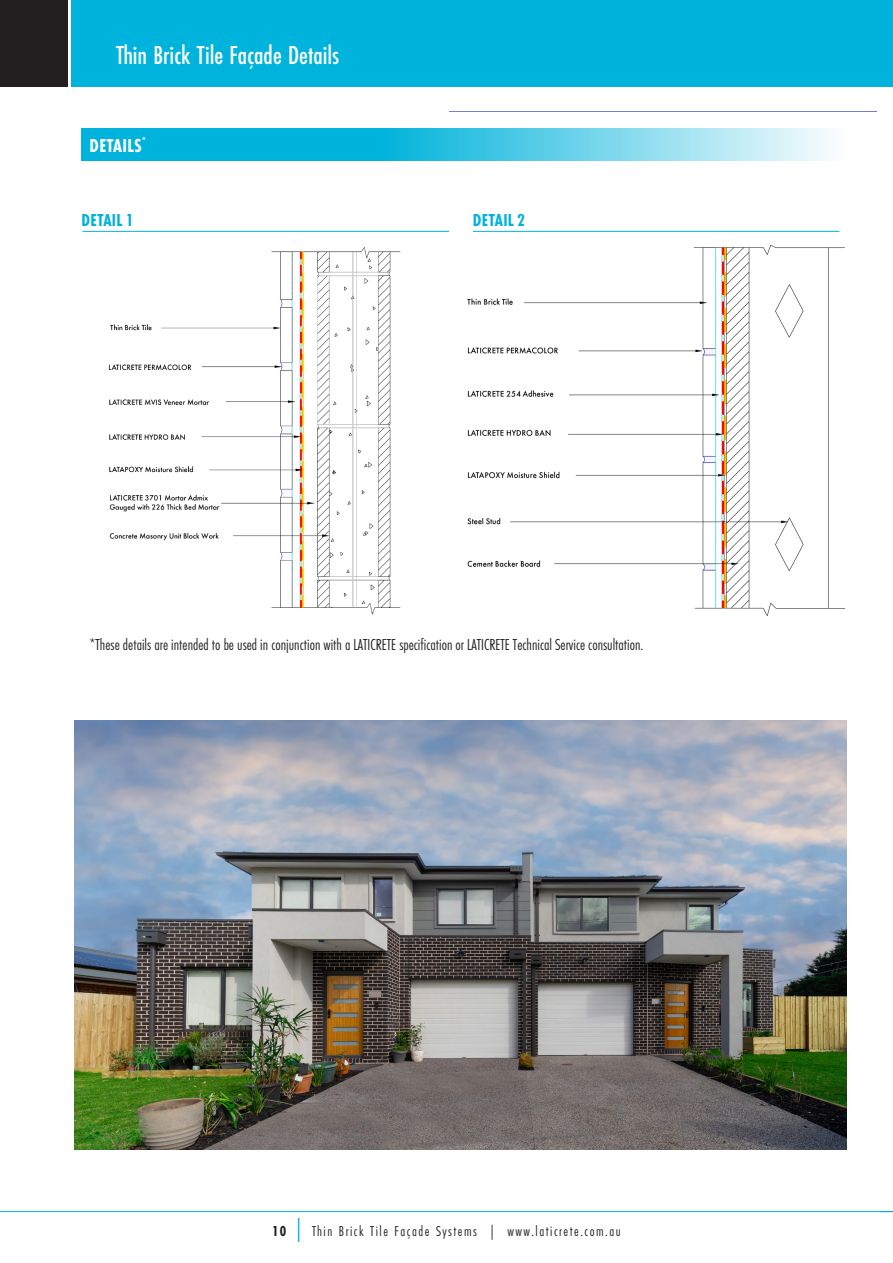
<style>
.page{position:relative;width:893px;height:1263px;background:#fff}
.page>*{position:absolute;margin:0;border:0;box-sizing:border-box;transform-origin:0 0}
.t1{font:500 27px "Futura PT Cond";color:#fff}
.t2{font:700 19.5px "Futura PT Cond";letter-spacing:.015em;color:#fff}
.Data_sheet_Note_line{font:700 18px "Futura PT Cond";letter-spacing:.01em;color:#00b3dc}
.Data_sheet_Note_line-2{font:16.5px "Futura PT Cond";color:#231f20}
.t3{font:15px "Futura PT Cond";letter-spacing:.1em;color:#231f20}
.s1{font-weight:700}
.s2{font-size:24px;color:#00b3dc}
</style>
<div class="page">
<hr style="left:0;top:1211px;width:893px;height:1px;background:#00b3dc">
<div style="left:0;top:0;width:68px;height:86px;background:#231f20"></div>
<div style="left:72px;top:0;width:821px;height:86px;background:#00b3dc"></div>
<hr style="left:83px;top:231px;width:366px;height:1px;background:#00b3dc">
<div style="left:81px;top:128px;width:765px;height:33px;background:#00b3dc"></div>
<img style="left:449px;top:111px;width:427px;height:506px">
<img style="left:82px;top:231px;width:351px;height:384px">
<img style="left:75px;top:720px;width:771px;height:429px">
<p class="t1" style="left:116px;top:39px;width:225px">Thin Brick Tile Façade Details</p>
<p class="t2" style="left:90px;top:134px;width:58px">DETAILS<sup>*</sup></p>
<p class="Data_sheet_Note_line" style="left:82px;top:209px;width:53px">DETAIL 1</p>
<p class="Data_sheet_Note_line" style="left:473px;top:209px;width:53px">DETAIL 2</p>
<p class="Data_sheet_Note_line-2" style="left:90px;top:635px;width:555px">*These details are intended to be used in conjunction with a LATICRETE specification or LATICRETE Technical Service consultation.</p>
<p class="t3" style="left:272px;top:1222px;width:350px"><span class="s1">10</span> <span class="s2">|</span> Thin Brick Tile Façade Systems | www.laticrete.com.au</p>
</div>
